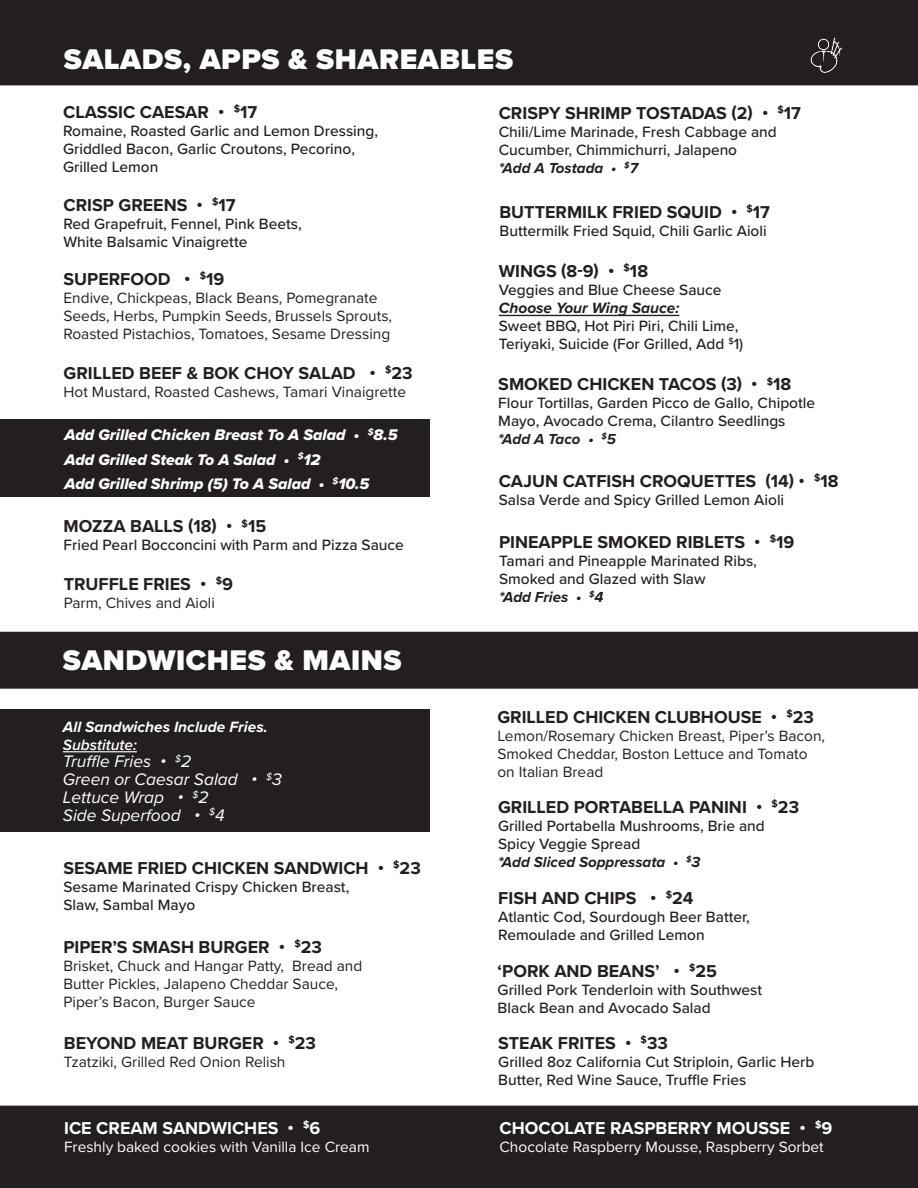
<style>
.page{position:relative;width:918px;height:1188px;background:#fff}
.page>*{position:absolute;margin:0;border:0;box-sizing:border-box;transform-origin:0 0}
.t1{font:900 29.55px "Proxima Nova";letter-spacing:.02em;color:#fff}
.t2{font:700 17.85px "Proxima Nova";color:#231f20}
.t3{font:700 17.85px "Proxima Nova";color:#fff}
.t4{font:italic 17.25px "Proxima Nova";color:#fff}
.t5{font:15.9px "Proxima Nova Extrabld It";color:#fff}
.t6{font:500 15.45px/18px "Proxima Nova";color:#231f20}
.t7{font:15.45px/18px "Proxima Nova";color:#231f20}
.t8{font:15.45px "Proxima Nova";color:#fff}
.t9{font:italic 700 15.45px "Proxima Nova";color:#fff}
.t10{font:italic 700 15.45px "Proxima Nova";color:#231f20}
.t11{font:italic 600 15.45px "Proxima Nova";color:#fff}
.t12{font:italic 700 15.15px "Proxima Nova";color:#231f20}
</style>
<div class="page">
<hr style="left:499px;top:315px;width:180px;height:1px;background:#231f20">
<div style="left:0;top:419px;width:429px;height:78px;background:#231f20"></div>
<div style="left:0;top:709px;width:429px;height:123px;background:#231f20"></div>
<hr style="left:63px;top:751px;width:74px;height:1px;background:#fff">
<div style="left:0;top:0;width:918px;height:85px;background:#231f20"></div>
<img style="left:805px;top:34px;width:42px;height:42px">
<div style="left:0;top:632px;width:918px;height:57px;background:#231f20"></div>
<div style="left:0;top:1106px;width:918px;height:82px;background:#231f20"></div>
<p class="t1" style="left:64px;top:37px;width:451px">SALADS, APPS &amp; SHAREABLES</p>
<p class="t2" style="left:63px;top:99px;width:196px">CLASSIC CAESAR • <sup>$</sup>17</p>
<p class="t6" style="left:63px;top:121px;width:317px">Romaine, Roasted Garlic and Lemon Dressing,<br>Griddled Bacon, Garlic Croutons, Pecorino,</p>
<p class="t6" style="left:63px;top:157px;width:97px">Grilled Lemon</p>
<p class="t2" style="left:63px;top:192px;width:174px">CRISP GREENS • <sup>$</sup>17</p>
<p class="t6" style="left:63px;top:214px;width:240px">Red Grapefruit, Fennel, Pink Beets,</p>
<p class="t6" style="left:63px;top:232px;width:186px">White Balsamic Vinaigrette</p>
<p class="t2" style="left:64px;top:266px;width:162px">SUPERFOOD • <sup>$</sup>19</p>
<p class="t7" style="left:64px;top:288px;width:330px">Endive, Chickpeas, Black Beans, Pomegranate<br>Seeds, Herbs, Pumpkin Seeds, Brussels Sprouts,<br>Roasted Pistachios, Tomatoes, Sesame Dressing</p>
<p class="t2" style="left:64px;top:359px;width:351px">GRILLED BEEF &amp; BOK CHOY SALAD • <sup>$</sup>23</p>
<p class="t7" style="left:64px;top:382px;width:344px">Hot Mustard, Roasted Cashews, Tamari Vinaigrette</p>
<p class="t5" style="left:64px;top:423px;width:335px">Add Grilled Chicken Breast To A Salad • <sup>$</sup>8.5</p>
<p class="t5" style="left:64px;top:448px;width:258px">Add Grilled Steak To A Salad • <sup>$</sup>12</p>
<p class="t5" style="left:64px;top:472px;width:307px">Add Grilled Shrimp (5) To A Salad • <sup>$</sup>10.5</p>
<p class="t2" style="left:64px;top:513px;width:204px">MOZZA BALLS (18) • <sup>$</sup>15</p>
<p class="t6" style="left:64px;top:536px;width:342px">Fried Pearl Bocconcini with Parm and Pizza Sauce</p>
<p class="t2" style="left:64px;top:571px;width:171px">TRUFFLE FRIES • <sup>$</sup>9</p>
<p class="t7" style="left:64px;top:593px;width:153px">Parm, Chives and Aioli</p>
<p class="t1" style="left:63px;top:639px;width:340px">SANDWICHES &amp; MAINS</p>
<p class="t9" style="left:63px;top:715px;width:206px">All Sandwiches Include Fries.</p>
<p class="t11" style="left:63px;top:733px;width:75px">Substitute:</p>
<p class="t4" style="left:63px;top:749px;width:130px">Truffle Fries • <sup>$</sup>2</p>
<p class="t4" style="left:63px;top:767px;width:221px">Green or Caesar Salad • <sup>$</sup>3</p>
<p class="t4" style="left:63px;top:785px;width:147px">Lettuce Wrap • <sup>$</sup>2</p>
<p class="t4" style="left:63px;top:803px;width:163px">Side Superfood • <sup>$</sup>4</p>
<p class="t2" style="left:63px;top:855px;width:359px">SESAME FRIED CHICKEN SANDWICH • <sup>$</sup>23</p>
<p class="t6" style="left:63px;top:877px;width:287px">Sesame Marinated Crispy Chicken Breast,</p>
<p class="t6" style="left:63px;top:895px;width:133px">Slaw, Sambal Mayo</p>
<p class="t2" style="left:63px;top:934px;width:260px">PIPER’S SMASH BURGER • <sup>$</sup>23</p>
<p class="t7" style="left:63px;top:956px;width:300px">Brisket, Chuck and Hangar Patty, Bread and</p>
<p class="t7" style="left:63px;top:974px;width:276px">Butter Pickles, Jalapeno Cheddar Sauce,</p>
<p class="t7" style="left:63px;top:992px;width:194px">Piper’s Bacon, Burger Sauce</p>
<p class="t2" style="left:64px;top:1030px;width:254px">BEYOND MEAT BURGER • <sup>$</sup>23</p>
<p class="t7" style="left:64px;top:1052px;width:223px">Tzatziki, Grilled Red Onion Relish</p>
<p class="t3" style="left:64px;top:1115px;width:258px">ICE CREAM SANDWICHES • <sup>$</sup>6</p>
<p class="t8" style="left:64px;top:1135px;width:307px">Freshly baked cookies with Vanilla Ice Cream</p>
<p class="t2" style="left:499px;top:100px;width:304px">CRISPY SHRIMP TOSTADAS (2) • <sup>$</sup>17</p>
<p class="t6" style="left:499px;top:122px;width:280px">Chili/Lime Marinade, Fresh Cabbage and</p>
<p class="t6" style="left:499px;top:140px;width:240px">Cucumber, Chimmichurri, Jalapeno</p>
<p class="t12" style="left:499px;top:156px;width:141px">*Add A Tostada • <sup>$</sup>7</p>
<p class="t2" style="left:499px;top:199px;width:272px">BUTTERMILK FRIED SQUID • <sup>$</sup>17</p>
<p class="t6" style="left:499px;top:221px;width:269px">Buttermilk Fried Squid, Chili Garlic Aioli</p>
<p class="t2" style="left:499px;top:258px;width:151px">WINGS (8-9) • <sup>$</sup>18</p>
<p class="t6" style="left:499px;top:281px;width:224px">Veggies and Blue Cheese Sauce</p>
<p class="t10" style="left:499px;top:297px;width:182px">Choose Your Wing Sauce:</p>
<p class="t6" style="left:499px;top:317px;width:241px">Sweet BBQ, Hot Piri Piri, Chili Lime,</p>
<p class="t6" style="left:499px;top:334px;width:246px">Teriyaki, Suicide (For Grilled, Add <sup>$</sup>1)</p>
<p class="t2" style="left:498px;top:371px;width:295px">SMOKED CHICKEN TACOS (3) • <sup>$</sup>18</p>
<p class="t6" style="left:498px;top:394px;width:318px">Flour Tortillas, Garden Picco de Gallo, Chipotle<br>Mayo, Avocado Crema, Cilantro Seedlings</p>
<p class="t12" style="left:498px;top:428px;width:119px">*Add A Taco • <sup>$</sup>5</p>
<p class="t2" style="left:499px;top:468px;width:341px">CAJUN CATFISH CROQUETTES (14) • <sup>$</sup>18</p>
<p class="t6" style="left:499px;top:491px;width:287px">Salsa Verde and Spicy Grilled Lemon Aioli</p>
<p class="t2" style="left:499px;top:529px;width:297px">PINEAPPLE SMOKED RIBLETS • <sup>$</sup>19</p>
<p class="t6" style="left:499px;top:552px;width:259px">Tamari and Pineapple Marinated Ribs,</p>
<p class="t6" style="left:499px;top:569px;width:208px">Smoked and Glazed with Slaw</p>
<p class="t12" style="left:499px;top:586px;width:106px">*Add Fries • <sup>$</sup>4</p>
<p class="t2" style="left:497px;top:704px;width:318px">GRILLED CHICKEN CLUBHOUSE • <sup>$</sup>23</p>
<p class="t7" style="left:497px;top:726px;width:329px">Lemon/Rosemary Chicken Breast, Piper’s Bacon,<br>Smoked Cheddar, Boston Lettuce and Tomato</p>
<p class="t7" style="left:497px;top:762px;width:108px">on Italian Bread</p>
<p class="t2" style="left:498px;top:794px;width:303px">GRILLED PORTABELLA PANINI • <sup>$</sup>23</p>
<p class="t6" style="left:498px;top:817px;width:268px">Grilled Portabella Mushrooms, Brie and</p>
<p class="t6" style="left:498px;top:834px;width:144px">Spicy Veggie Spread</p>
<p class="t12" style="left:498px;top:851px;width:204px">*Add Sliced Soppressata • <sup>$</sup>3</p>
<p class="t2" style="left:498px;top:884px;width:197px">FISH AND CHIPS • <sup>$</sup>24</p>
<p class="t6" style="left:498px;top:907px;width:253px">Atlantic Cod, Sourdough Beer Batter,</p>
<p class="t6" style="left:498px;top:925px;width:208px">Remoulade and Grilled Lemon</p>
<p class="t2" style="left:498px;top:958px;width:221px">‘PORK AND BEANS’ • <sup>$</sup>25</p>
<p class="t6" style="left:498px;top:980px;width:266px">Grilled Pork Tenderloin with Southwest</p>
<p class="t6" style="left:498px;top:998px;width:215px">Black Bean and Avocado Salad</p>
<p class="t2" style="left:498px;top:1030px;width:171px">STEAK FRITES • <sup>$</sup>33</p>
<p class="t6" style="left:498px;top:1052px;width:318px">Grilled 8oz California Cut Striploin, Garlic Herb<br>Butter, Red Wine Sauce, Truffle Fries</p>
<p class="t3" style="left:499px;top:1115px;width:334px">CHOCOLATE RASPBERRY MOUSSE • <sup>$</sup>9</p>
<p class="t8" style="left:499px;top:1135px;width:326px">Chocolate Raspberry Mousse, Raspberry Sorbet</p>
</div>
